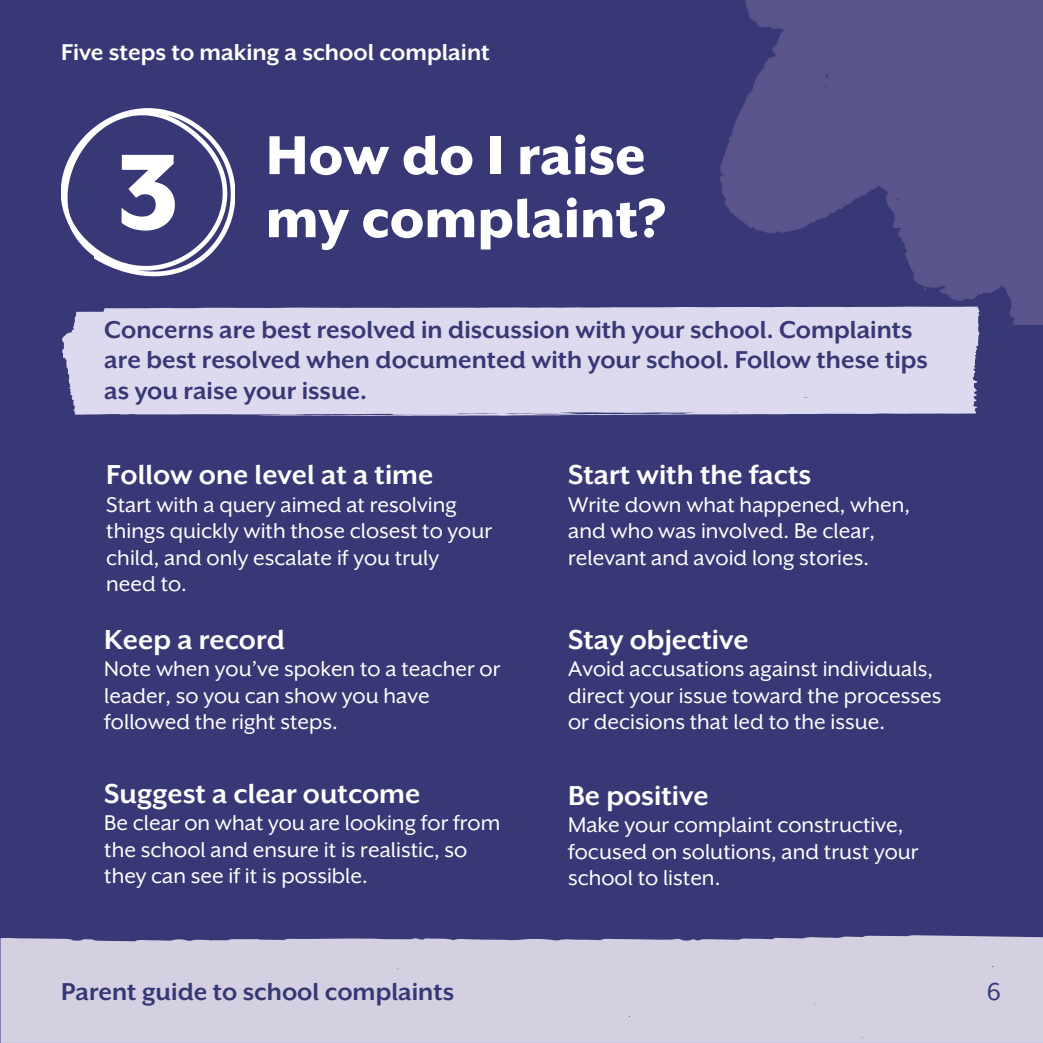
<style>
.page{position:relative;width:1043px;height:1043px;background:#fff}
.page>*{position:absolute;margin:0;border:0;box-sizing:border-box;transform-origin:0 0}
.t1{font:800 122.5px "Mr Eaves XL San OT";color:#fff}
.t2{font:800 63px/63px "Mr Eaves XL San OT";color:#fff}
.t3{font:700 31.5px "Mr Eaves XL San OT";color:#fff}
.t4{font:700 28px/30.3px "Mr Eaves XL San OT";color:#373875}
.t5{font:700 28px "Mr Eaves XL San OT";color:#353875}
.t6{font:28px "Mr Eaves XL San OT";color:#353875}
.t7{font:700 26.25px "Mr Eaves XL San OT";color:#fff}
.t8{font:24.5px/26.2px "Mr Eaves XL San OT";color:#fff}
</style>
<div class="page">
<div style="left:0;top:0;width:1042px;height:1042px;background:#373875"></div>
<img style="left:720px;top:0;width:322px;height:324px">
<div style="left:62px;top:306px;width:917px;height:109px;background:#ddd9ee"></div>
<div style="left:1px;top:935px;width:1041px;height:107px;background:#d4d0e2"></div>
<svg style="left:61px;top:108px;width:174px;height:168px"></svg>
<p class="t7" style="left:61px;top:39px;width:430px">Five steps to making a school complaint</p>
<h1 class="t1" style="left:117px;top:130px;width:63px">3</h1>
<h2 class="t2" style="left:265px;top:124px;width:402px">How do I raise my complaint?</h2>
<p class="t4" style="left:104px;top:314px;width:824px">Concerns are best resolved in discussion with your school. Complaints are best resolved when documented with your school. Follow these tips as you raise your issue.</p>
<p class="t3" style="left:106px;top:459px;width:328px">Follow one level at a time</p>
<p class="t8" style="left:106px;top:491px;width:387px">Start with a query aimed at resolving things quickly with those closest to your child, and only escalate if you truly need to.</p>
<p class="t3" style="left:104px;top:623px;width:182px">Keep a record</p>
<p class="t8" style="left:104px;top:655px;width:397px">Note when you’ve spoken to a teacher or leader, so you can show you have followed the right steps.</p>
<p class="t3" style="left:104px;top:777px;width:317px">Suggest a clear outcome</p>
<p class="t8" style="left:104px;top:809px;width:397px">Be clear on what you are looking for from the school and ensure it is realistic, so they can see if it is possible.</p>
<p class="t3" style="left:568px;top:459px;width:244px">Start with the facts</p>
<p class="t8" style="left:568px;top:491px;width:343px">Write down what happened, when, and who was involved. Be clear, relevant and avoid long stories.</p>
<p class="t3" style="left:568px;top:623px;width:182px">Stay objective</p>
<p class="t8" style="left:568px;top:655px;width:374px">Avoid accusations against individuals, direct your issue toward the processes or decisions that led to the issue.</p>
<p class="t3" style="left:568px;top:779px;width:142px">Be positive</p>
<p class="t8" style="left:568px;top:811px;width:352px">Make your complaint constructive, focused on solutions, and trust your school to listen.</p>
<p class="t5" style="left:61px;top:977px;width:394px">Parent guide to school complaints</p>
<p class="t6" style="left:986px;top:977px;width:16px">6</p>
</div>
